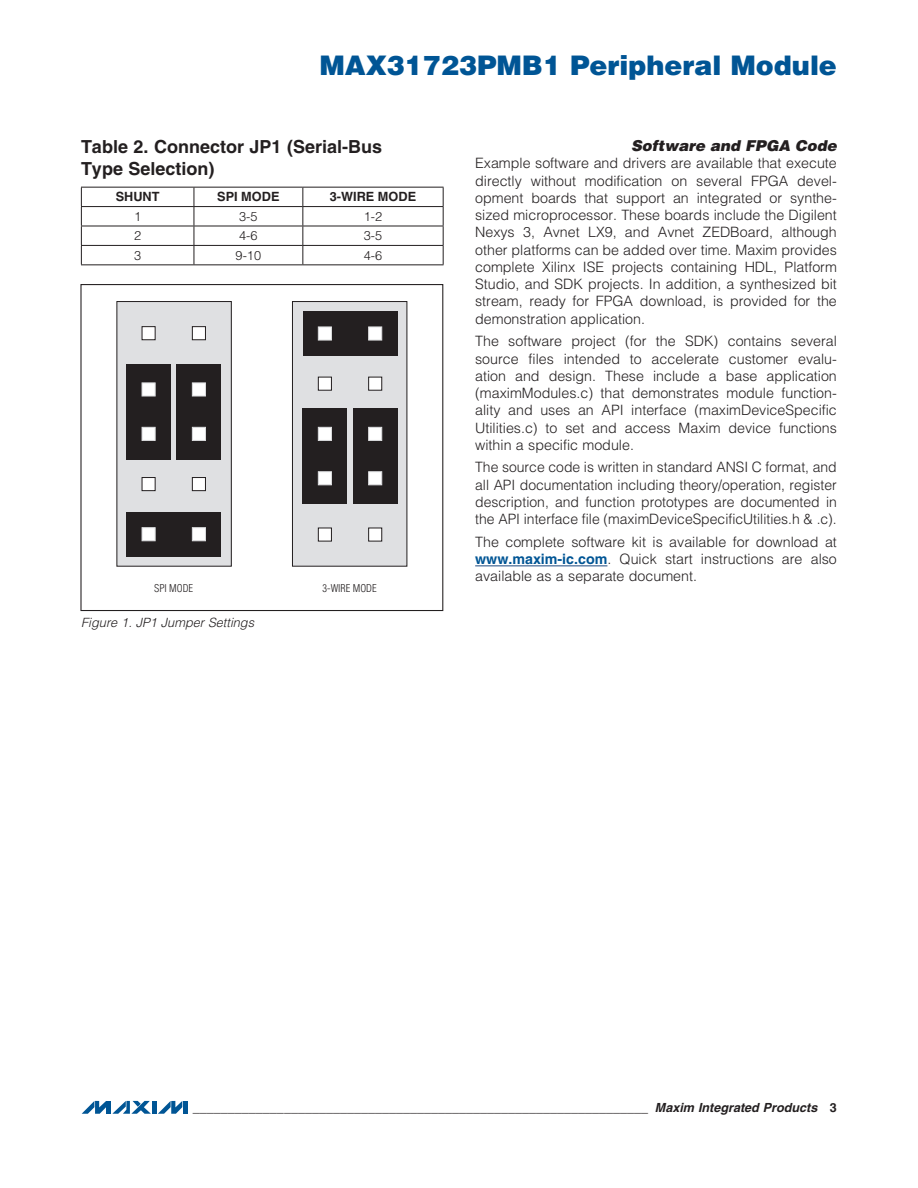
<style>
.page{position:relative;width:918px;height:1188px;background:#fff}
.page>*{position:absolute;margin:0;border:0;box-sizing:border-box;transform-origin:0 0}
.t1{font:27px "DTP Hel Bla";color:#005595}
.Table_Title{font:18px/21.6px "DTP Hel Bol";color:#231f20}
.H2{font:15px "DTP Hel Bla Obl";color:#231f20}
.Body_Text{font:14.25px/17.2px "DTP Hel Lig";color:#231f20;text-align:justify}
.Caption_-_Figures{font:12.75px "DTP Hel Lig Obl";color:#231f20}
.Normal_wrd_26{font:12.75px "DTP Hel Bol";color:#231f20}
.Normal_wrd_26-2{font:12.75px "DTP Hel Lig";color:#231f20}
.t2{font:12.6px "DTP Hel Bol";color:#231f20}
.t3{font:10.5px "DTP Hel Con Lig";color:#231f20}
.s1{font-family:"DTP Hel Bol";color:#005595}
.s2{font-family:"DTP Hel Bol Obl"}
</style>
<div class="page">
<hr style="left:81px;top:187px;width:113px;height:1px;background:#231f20">
<hr style="left:194px;top:187px;width:109px;height:1px;background:#231f20">
<hr style="left:303px;top:187px;width:141px;height:1px;background:#231f20">
<hr style="left:81px;top:206px;width:113px;height:1px;background:#231f20">
<hr style="left:194px;top:206px;width:109px;height:1px;background:#231f20">
<hr style="left:303px;top:206px;width:141px;height:1px;background:#231f20">
<hr style="left:81px;top:226px;width:113px;height:1px;background:#231f20">
<hr style="left:194px;top:226px;width:109px;height:1px;background:#231f20">
<hr style="left:303px;top:226px;width:141px;height:1px;background:#231f20">
<hr style="left:81px;top:245px;width:113px;height:1px;background:#231f20">
<svg style="left:81px;top:188px;width:1px;height:76px"></svg>
<hr style="left:194px;top:245px;width:109px;height:1px;background:#231f20">
<svg style="left:194px;top:188px;width:1px;height:76px"></svg>
<hr style="left:303px;top:245px;width:141px;height:1px;background:#231f20">
<svg style="left:302px;top:188px;width:1px;height:76px"></svg>
<svg style="left:443px;top:188px;width:1px;height:76px"></svg>
<hr style="left:81px;top:264px;width:113px;height:1px;background:#231f20">
<hr style="left:194px;top:264px;width:109px;height:1px;background:#231f20">
<hr style="left:303px;top:264px;width:141px;height:1px;background:#231f20">
<div style="left:117px;top:302px;width:114px;height:264px;background:#dfe0e2"></div>
<div style="left:117px;top:301px;width:115px;height:266px;border:1px solid #231f20"></div>
<div style="left:127px;top:364px;width:44px;height:95px;background:#231f20"></div>
<div style="left:177px;top:364px;width:44px;height:95px;background:#231f20"></div>
<div style="left:142px;top:326px;width:14px;height:14px;background:#fff;border:1px solid #231f20"></div>
<div style="left:192px;top:326px;width:14px;height:14px;background:#fff;border:1px solid #231f20"></div>
<div style="left:142px;top:477px;width:14px;height:14px;background:#fff;border:1px solid #231f20"></div>
<div style="left:192px;top:477px;width:14px;height:14px;background:#fff;border:1px solid #231f20"></div>
<div style="left:142px;top:383px;width:14px;height:13px;background:#fff;border:1px solid #dcdddf"></div>
<div style="left:192px;top:383px;width:14px;height:13px;background:#fff;border:1px solid #dcdddf"></div>
<div style="left:142px;top:427px;width:14px;height:14px;background:#fff;border:1px solid #dcdddf"></div>
<div style="left:192px;top:427px;width:14px;height:14px;background:#fff;border:1px solid #dcdddf"></div>
<div style="left:126px;top:512px;width:95px;height:44px;background:#231f20"></div>
<div style="left:142px;top:527px;width:14px;height:14px;background:#fff;border:1px solid #dcdddf"></div>
<div style="left:192px;top:527px;width:14px;height:14px;background:#fff;border:1px solid #dcdddf"></div>
<div style="left:292px;top:302px;width:115px;height:264px;background:#dfe0e2"></div>
<div style="left:292px;top:301px;width:115px;height:266px;border:1px solid #231f20"></div>
<div style="left:353px;top:408px;width:44px;height:96px;background:#231f20"></div>
<div style="left:303px;top:408px;width:44px;height:96px;background:#231f20"></div>
<div style="left:368px;top:528px;width:14px;height:13px;background:#fff;border:1px solid #231f20"></div>
<div style="left:318px;top:528px;width:14px;height:13px;background:#fff;border:1px solid #231f20"></div>
<div style="left:368px;top:377px;width:14px;height:14px;background:#fff;border:1px solid #231f20"></div>
<div style="left:318px;top:377px;width:14px;height:14px;background:#fff;border:1px solid #231f20"></div>
<div style="left:368px;top:471px;width:14px;height:14px;background:#fff;border:1px solid #dcdddf"></div>
<div style="left:318px;top:471px;width:14px;height:14px;background:#fff;border:1px solid #dcdddf"></div>
<div style="left:368px;top:427px;width:14px;height:14px;background:#fff;border:1px solid #dcdddf"></div>
<div style="left:318px;top:427px;width:14px;height:14px;background:#fff;border:1px solid #dcdddf"></div>
<div style="left:303px;top:311px;width:94px;height:45px;background:#231f20"></div>
<div style="left:368px;top:327px;width:14px;height:13px;background:#fff;border:1px solid #dcdddf"></div>
<div style="left:318px;top:327px;width:14px;height:13px;background:#fff;border:1px solid #dcdddf"></div>
<div style="left:80px;top:284px;width:363px;height:327px;border:1px solid #231f20"></div>
<svg style="left:112px;top:1101px;width:39px;height:13px"></svg>
<svg style="left:82px;top:1101px;width:24px;height:13px"></svg>
<hr style="left:107px;top:1101px;width:4px;height:13px;background:#005595">
<hr style="left:152px;top:1101px;width:4px;height:13px;background:#005595">
<svg style="left:158px;top:1101px;width:24px;height:13px"></svg>
<hr style="left:183px;top:1101px;width:4px;height:13px;background:#005595">
<hr style="left:475px;top:566px;width:132px;height:1px;background:#1f497d">
<h1 class="t1" style="left:319px;top:48px;width:519px">MAX31723PMB1 Peripheral Module</h1>
<p class="Table_Title" style="left:81px;top:136px;width:303px">Table 2. Connector JP1 (Serial-Bus<br>Type Selection)</p>
<p class="Normal_wrd_26" style="left:116px;top:189px;width:45px">SHUNT</p>
<p class="Normal_wrd_26" style="left:217px;top:189px;width:64px">SPI MODE</p>
<p class="Normal_wrd_26" style="left:330px;top:189px;width:88px">3-WIRE MODE</p>
<p class="Normal_wrd_26-2" style="left:134px;top:208px;width:9px">1</p>
<p class="Normal_wrd_26-2" style="left:239px;top:208px;width:20px">3-5</p>
<p class="Normal_wrd_26-2" style="left:364px;top:208px;width:20px">1-2</p>
<p class="Normal_wrd_26-2" style="left:134px;top:228px;width:9px">2</p>
<p class="Normal_wrd_26-2" style="left:239px;top:228px;width:20px">4-6</p>
<p class="Normal_wrd_26-2" style="left:364px;top:228px;width:20px">3-5</p>
<p class="Normal_wrd_26-2" style="left:134px;top:247px;width:9px">3</p>
<p class="Normal_wrd_26-2" style="left:236px;top:247px;width:27px">9-10</p>
<p class="Normal_wrd_26-2" style="left:364px;top:247px;width:20px">4-6</p>
<p class="t3" style="left:154px;top:582px;width:41px">SPI MODE</p>
<p class="t3" style="left:323px;top:582px;width:56px">3-WIRE MODE</p>
<p class="Caption_-_Figures" style="left:81px;top:615px;width:174px">Figure 1. JP1 Jumper Settings</p>
<p class="H2" style="left:631px;top:136px;width:207px">Software and FPGA Code</p>
<p class="Body_Text" style="left:475px;top:154px;width:363px">Example software and drivers are available that execute directly without modification on several FPGA devel&shy;opment boards that support an integrated or synthe&shy;sized microprocessor. These boards include the Digilent Nexys 3, Avnet LX9, and Avnet ZEDBoard, although other platforms can be added over time. Maxim provides complete Xilinx ISE projects containing HDL, Platform Studio, and SDK projects. In addition, a synthesized bit stream, ready for FPGA download, is provided for the demonstration application.</p>
<p class="Body_Text" style="left:475px;top:332px;width:363px">The software project (for the SDK) contains several source files intended to accelerate customer evalu&shy;ation and design. These include a base application (maximModules.c) that demonstrates module function&shy;ality and uses an API interface (maximDeviceSpecific Utilities.c) to set and access Maxim device functions within a specific module.</p>
<p class="Body_Text" style="left:475px;top:458px;width:363px">The source code is written in standard ANSI C format, and all API documentation including theory/operation, register description, and function prototypes are documented in the API interface file (maximDeviceSpecificUtilities.h &amp; .c).</p>
<p class="Body_Text" style="left:475px;top:533px;width:363px">The complete software kit is available for download at <span class="s1">www.maxim-ic.com</span>. Quick start instructions are also available as a separate document.</p>
<p class="t2" style="left:193px;top:1100px;width:646px">_________________________________________________________________ <span class="s2">Maxim Integrated Products</span> 3</p>
</div>
